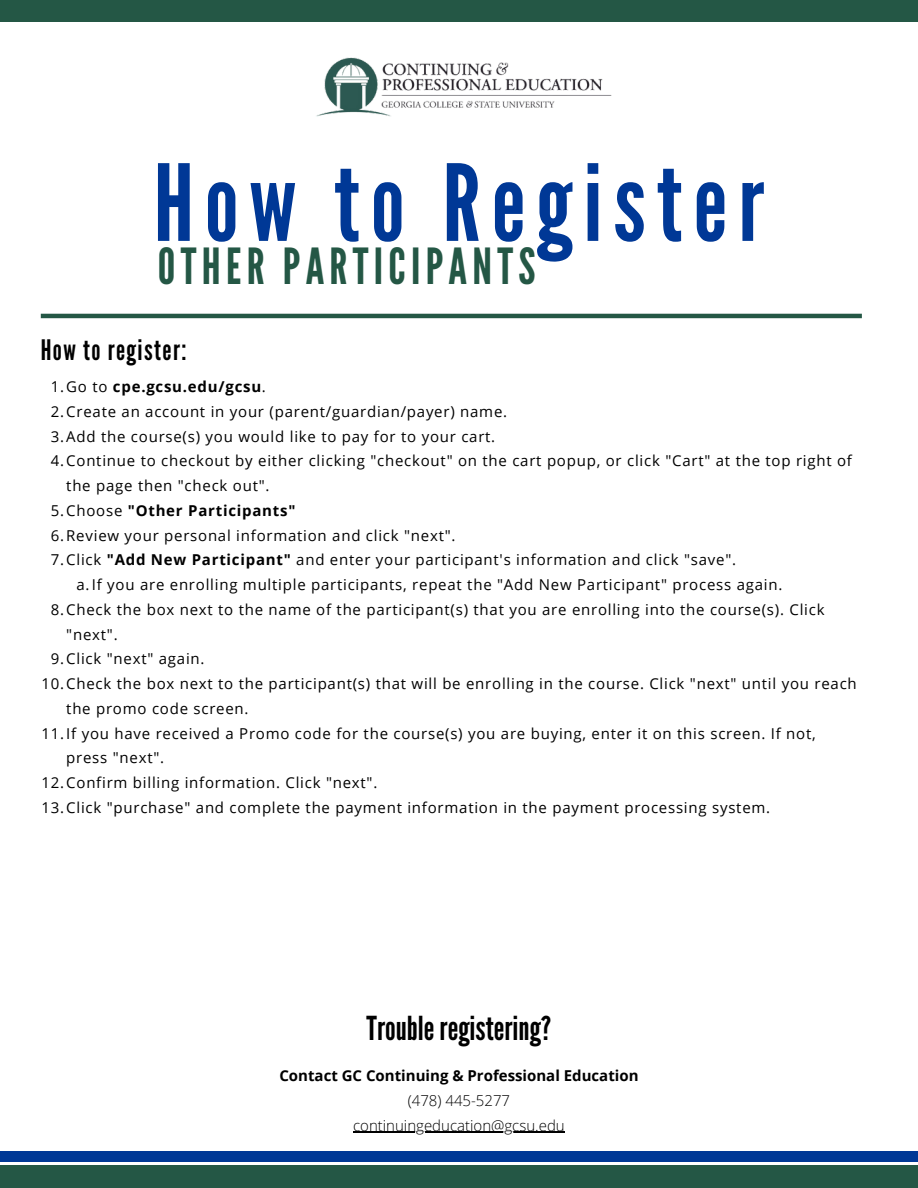
<style>
.page{position:relative;width:918px;height:1188px;background:#fff}
.page>*{position:absolute;margin:0;border:0;box-sizing:border-box;transform-origin:0 0}
.t1{font:105.75px "League Gothic";letter-spacing:.1em;color:#003896}
.t2{font:49.65px "League Gothic";letter-spacing:.105em;color:#245745}
.t3{font:33px "League Gothic";color:#000}
.t4{font:28.2px "League Gothic";letter-spacing:.05em;color:#000}
.t5{font:15px/24.8px "Open Sans";letter-spacing:.05em;color:#000}
.t6{font:700 15px "Open Sans";letter-spacing:.05em;color:#000}
.t7{font:700 15px "Open Sans";color:#000}
.t8{font:300 15px "Open Sans";color:#000}
.s1{font-weight:400}
.s2{font-weight:700}
</style>
<div class="page">
<hr style="left:41px;top:314px;width:821px;height:4px;background:#245745">
<div style="left:0;top:1151px;width:918px;height:37px;background:#003896"></div>
<div style="left:0;top:1162px;width:918px;height:26px;background:linear-gradient(to right,#fff,#fff)"></div>
<div style="left:0;top:1166px;width:918px;height:22px;background:#245745"></div>
<img style="left:316px;top:57px;width:296px;height:60px">
<div style="left:0;top:0;width:918px;height:22px;background:#245745"></div>
<hr style="left:353px;top:1132px;width:212px;height:1px;background:#000">
<p class="t1" style="left:154px;top:142px;width:612px">How to Register</p>
<p class="t2" style="left:158px;top:238px;width:379px">OTHER PARTICIPANTS</p>
<p class="t4" style="left:41px;top:333px;width:147px">How to register:</p>
<h1 class="t6" style="left:51px;top:376px;width:217px"><span class="s1">1.Go to</span> cpe.gcsu.edu/gcsu<span class="s1">.</span></h1>
<h2 class="t5" style="left:51px;top:399px;width:458px">2.Create an account in your (parent/guardian/payer) name.</h2>
<h4 class="t5" style="left:51px;top:424px;width:446px">3.Add the course(s) you would like to pay for to your cart.</h4>
<p class="t5" style="left:66px;top:448px;width:787px;text-indent:-16px">4.Continue to checkout by either clicking "checkout" on the cart popup, or click "Cart" at the top right of the page then "check out".</p>
<p class="t6" style="left:51px;top:500px;width:246px"><span class="s1">5.Choose</span> "Other Participants"</p>
<p class="t5" style="left:51px;top:523px;width:406px">6.Review your personal information and click "next".</p>
<p class="t5" style="left:51px;top:547px;width:687px">7.Click <span class="s2">"Add New Participant"</span> and enter your participant's information and click "save".</p>
<p class="t5" style="left:76px;top:572px;width:707px">a.If you are enrolling multiple participants, repeat the "Add New Participant" process again.</p>
<p class="t5" style="left:66px;top:597px;width:760px;text-indent:-16px">8.Check the box next to the name of the participant(s) that you are enrolling into the course(s). Click "next".</p>
<p class="t5" style="left:51px;top:646px;width:155px">9.Click "next" again.</p>
<p class="t5" style="left:66px;top:671px;width:792px;text-indent:-25px">10.Check the box next to the participant(s) that will be enrolling in the course. Click "next" until you reach the promo code screen.</p>
<p class="t5" style="left:66px;top:721px;width:751px;text-indent:-25px">11.If you have received a Promo code for the course(s) you are buying, enter it on this screen. If not, press "next".</p>
<p class="t5" style="left:41px;top:770px;width:338px">12.Confirm billing information. Click "next".</p>
<p class="t5" style="left:41px;top:795px;width:730px">13.Click "purchase" and complete the payment information in the payment processing system.</p>
<h3 class="t3" style="left:367px;top:1009px;width:186px">Troubleregistering?</h3>
<p class="t7" style="left:279px;top:1065px;width:361px">Contact GC Continuing &amp; Professional Education</p>
<p class="t8" style="left:408px;top:1090px;width:104px">(478) 445-5277</p>
<p class="t8" style="left:353px;top:1115px;width:213px">continuingeducation@gcsu.edu</p>
</div>
